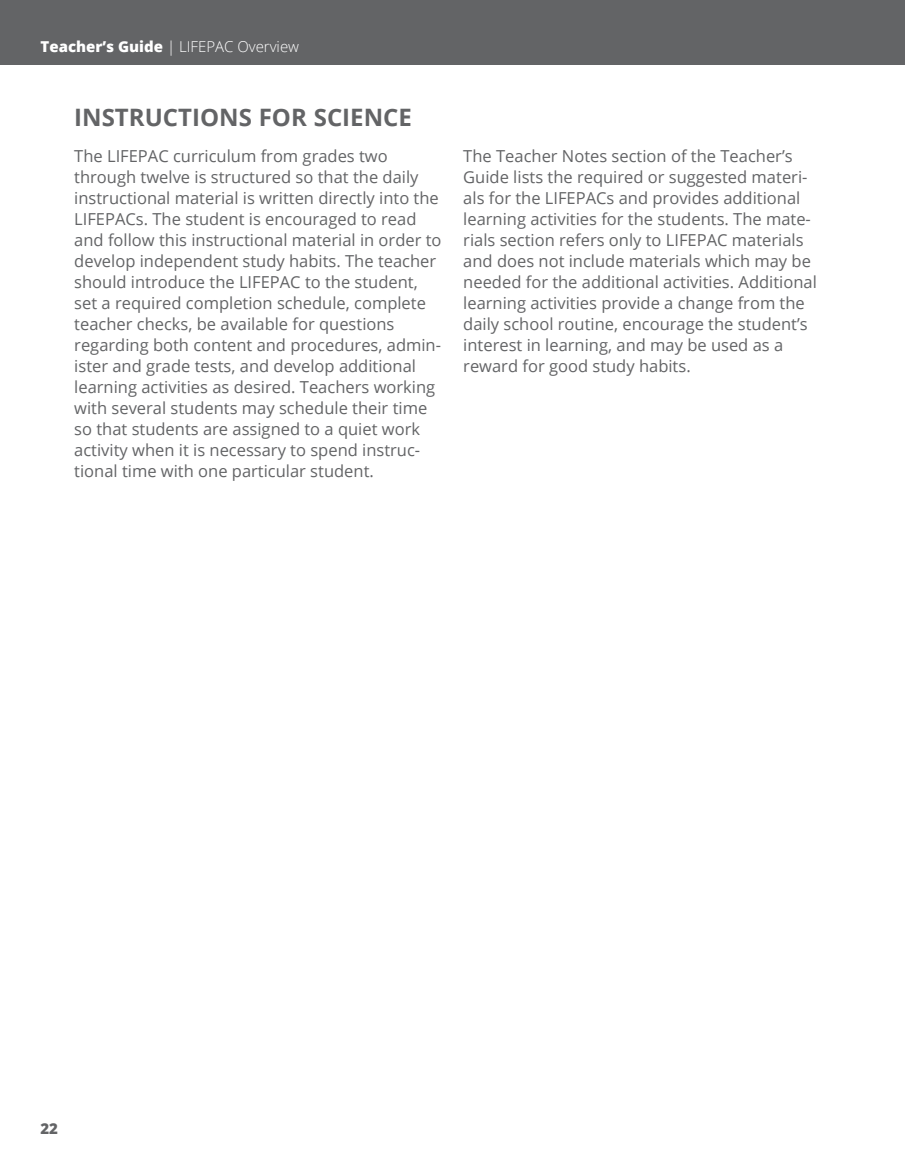
<style>
.page{position:relative;width:905px;height:1175px;background:#fff}
.page>*{position:absolute;margin:0;border:0;box-sizing:border-box;transform-origin:0 0}
.t1{font:700 24px "Open Sans";color:#636466}
.t2{font:16.5px/21px "Open Sans";color:#636466}
.t3{font:300 15px "Open Sans";color:#fff}
.t4{font:800 15px "Open Sans";color:#636466}
.s1{font-weight:800}
</style>
<div class="page">
<div style="left:0;top:0;width:904px;height:64px;background:#636466"></div>
<p class="t3" style="left:40px;top:36px;width:260px"><span class="s1">Teacher’s Guide</span> | LIFEPAC Overview</p>
<h1 class="t1" style="left:74px;top:100px;width:339px">INSTRUCTIONS FOR SCIENCE</h1>
<p class="t2" style="left:74px;top:145px;width:369px">The LIFEPAC curriculum from grades two through twelve is structured so that the daily instructional material is written directly into the LIFEPACs. The student is encouraged to read and follow this instructional material in order to develop independent study habits. The teacher should introduce the LIFEPAC to the student, set a required completion schedule, complete teacher checks, be available for questions regarding both content and procedures, admin&shy;ister and grade tests, and develop additional learning activities as desired. Teachers working with several students may schedule their time so that students are assigned to a quiet work activity when it is necessary to spend instruc&shy;tional time with one particular student.</p>
<p class="t2" style="left:463px;top:145px;width:355px">The Teacher Notes section of the Teacher’s Guide lists the required or suggested materi&shy;als for the LIFEPACs and provides additional learning activities for the students. The mate&shy;rials section refers only to LIFEPAC materials and does not include materials which may be needed for the additional activities. Additional learning activities provide a change from the daily school routine, encourage the student’s interest in learning, and may be used as a reward for good study habits.</p>
<p class="t4" style="left:40px;top:1117px;width:19px">22</p>
</div>
